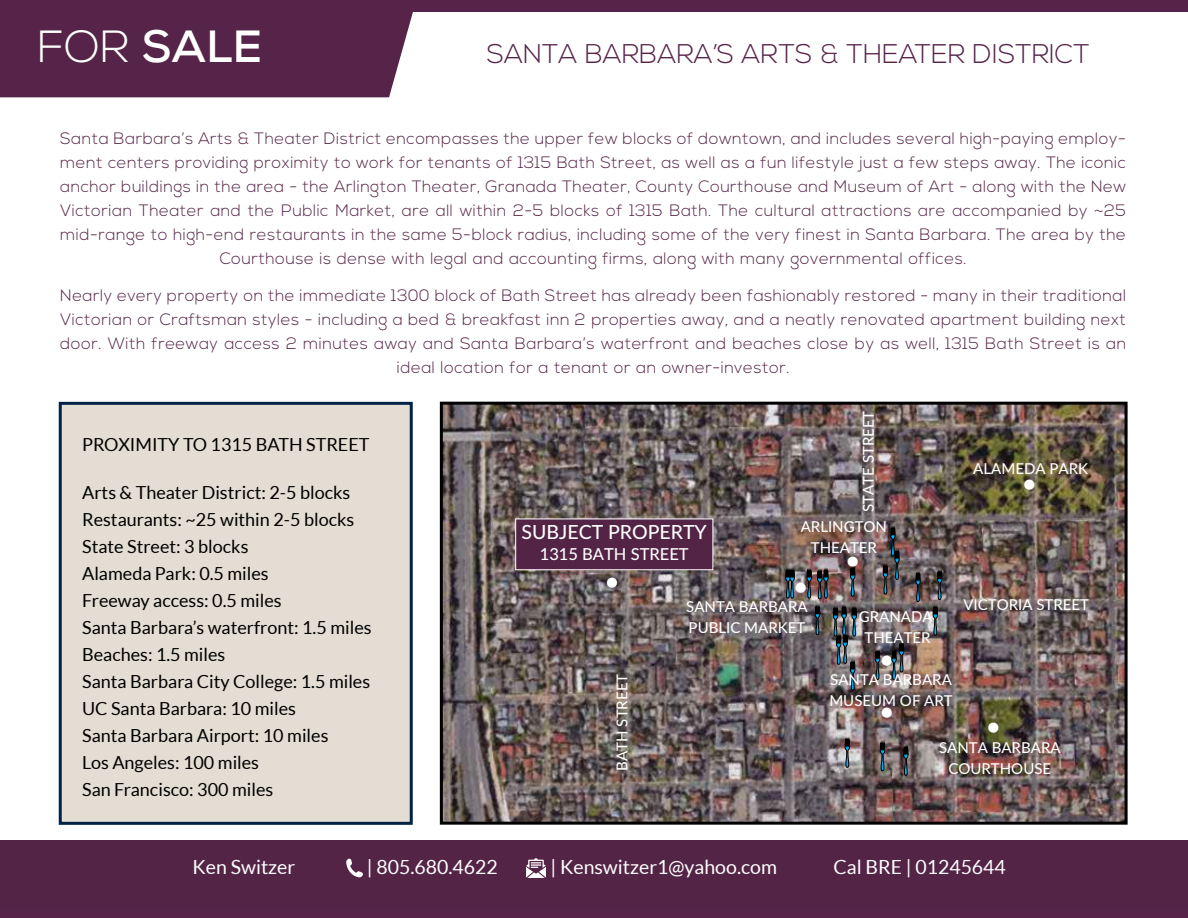
<style>
.page{position:relative;width:1188px;height:918px;background:#fff}
.page>*{position:absolute;margin:0;border:0;box-sizing:border-box;transform-origin:0 0}
.t1{font:700 45px "Nexa";color:#fff}
.t2{font:300 27px "Nexa";color:#552448}
.t3{font:19.5px "Lato";color:#fff}
.t4{font:500 19.5px "Lato";color:#fff}
.t5{font:18px/27px "Lato";color:#000}
.t6{font:300 16.5px/24px "Nexa";letter-spacing:.03em;color:#542447;text-align:center}
.t7{font:500 16.5px "Lato";color:#fff}
.t8{font:500 15px/21px "Lato";color:#fff;text-align:center}
.s1{font-weight:300}
</style>
<div class="page">
<div style="left:0;top:11px;width:416px;height:86px;background:#552448"></div>
<div style="left:0;top:909px;width:1188px;height:9px;background:#552448"></div>
<div style="left:0;top:0;width:1188px;height:11px;background:#552448"></div>
<div style="left:59px;top:402px;width:354px;height:423px;background:#e3ddd3;border:3px solid #002247"></div>
<img style="left:444px;top:406px;width:680px;height:415px">
<div style="left:440px;top:402px;width:688px;height:423px;border:3px solid #000"></div>
<div style="left:515px;top:519px;width:198px;height:51px;background:#542447;border:1px solid #fff"></div>
<svg style="left:916px;top:574px;width:5px;height:28px"></svg>
<svg style="left:883px;top:528px;width:17px;height:67px"></svg>
<svg style="left:845px;top:739px;width:5px;height:29px"></svg>
<svg style="left:880px;top:743px;width:5px;height:28px"></svg>
<svg style="left:903px;top:747px;width:6px;height:29px"></svg>
<svg style="left:815px;top:607px;width:5px;height:28px"></svg>
<svg style="left:833px;top:607px;width:24px;height:84px;background:#61676c"></svg>
<svg style="left:937px;top:572px;width:5px;height:28px"></svg>
<svg style="left:933px;top:607px;width:5px;height:29px"></svg>
<div style="left:0;top:841px;width:1188px;height:68px;background:#542447"></div>
<svg style="left:346px;top:859px;width:17px;height:18px"></svg>
<svg style="left:526px;top:858px;width:20px;height:20px"></svg>
<svg style="left:1024px;top:479px;width:10px;height:11px"></svg>
<svg style="left:988px;top:723px;width:11px;height:10px"></svg>
<svg style="left:882px;top:707px;width:10px;height:10px"></svg>
<svg style="left:875px;top:644px;width:29px;height:36px"></svg>
<svg style="left:607px;top:577px;width:10px;height:10px"></svg>
<svg style="left:785px;top:570px;width:44px;height:30px"></svg>
<svg style="left:848px;top:557px;width:10px;height:40px"></svg>
<h1 class="t1" style="left:38px;top:18px;width:226px"><span class="s1">FOR</span> SALE</h1>
<h2 class="t2" style="left:487px;top:38px;width:605px">SANTA BARBARA’S ARTS &amp; THEATER DISTRICT</h2>
<p class="t6" style="left:60px;top:127px;width:1067px">Santa Barbara’s Arts &amp; Theater District encompasses the upper few blocks of downtown, and includes several high-paying employ&shy;ment centers providing proximity to work for tenants of 1315 Bath Street, as well as a fun lifestyle just a few steps away. The iconic anchor buildings in the area - the Arlington Theater, Granada Theater, County Courthouse and Museum of Art - along with the New Victorian Theater and the Public Market, are all within 2-5 blocks of 1315 Bath. The cultural attractions are accompanied by ~25 mid-range to high-end restaurants in the same 5-block radius, including some of the very finest in Santa Barbara. The area by the Courthouse is dense with legal and accounting firms, along with many governmental offices.</p>
<p class="t6" style="left:60px;top:284px;width:1067px">Nearly every property on the immediate 1300 block of Bath Street has already been fashionably restored - many in their traditional Victorian or Craftsman styles - including a bed &amp; breakfast inn 2 properties away, and a neatly renovated apartment building next door. With freeway access 2 minutes away and Santa Barbara’s waterfront and beaches close by as well, 1315 Bath Street is an ideal location for a tenant or an owner-investor.</p>
<p class="t5" style="left:82px;top:431px;width:289px">PROXIMITY TO 1315 BATH STREET</p>
<p class="t5" style="left:82px;top:479px;width:291px">Arts &amp; Theater District: 2-5 blocks<br>Restaurants: ~25 within 2-5 blocks<br>State Street: 3 blocks<br>Alameda Park: 0.5 miles<br>Freeway access: 0.5 miles<br>Santa Barbara’s waterfront: 1.5 miles<br>Beaches: 1.5 miles<br>Santa Barbara City College: 1.5 miles<br>UC Santa Barbara: 10 miles<br>Santa Barbara Airport: 10 miles<br>Los Angeles: 100 miles<br>San Francisco: 300 miles</p>
<p class="t4" style="left:522px;top:518px;width:187px">SUBJECT PROPERTY</p>
<p class="t7" style="left:540px;top:542px;width:150px">1315 BATH STREET</p>
<p class="t8" style="left:857px;top:512px;width:103px;rotate:-90deg">STATE STREET</p>
<p class="t8" style="left:801px;top:515px;width:88px">ARLINGTON<br>THEATER</p>
<p class="t8" style="left:686px;top:595px;width:123px;text-align:left">SANTA BARBARA<br>PUBLIC MARKET</p>
<p class="t8" style="left:859px;top:606px;width:75px">GRANADA<br>THEATER</p>
<p class="t8" style="left:973px;top:457px;width:116px">ALAMEDA PARK</p>
<p class="t8" style="left:963px;top:594px;width:127px">VICTORIA STREET</p>
<p class="t8" style="left:611px;top:771px;width:98px;rotate:-90deg">BATH STREET</p>
<p class="t8" style="left:829px;top:669px;width:125px;text-align:left">SANTA BARBARA<br>MUSEUM OF ART</p>
<p class="t8" style="left:939px;top:736px;width:123px">SANTA BARBARA<br>COURTHOUSE</p>
<p class="t3" style="left:193px;top:856px;width:104px">Ken Switzer</p>
<p class="t3" style="left:367px;top:856px;width:132px">| 805.680.4622</p>
<p class="t3" style="left:551px;top:856px;width:228px">| Kenswitzer1@yahoo.com</p>
<p class="t3" style="left:834px;top:856px;width:174px">Cal BRE | 01245644</p>
</div>
